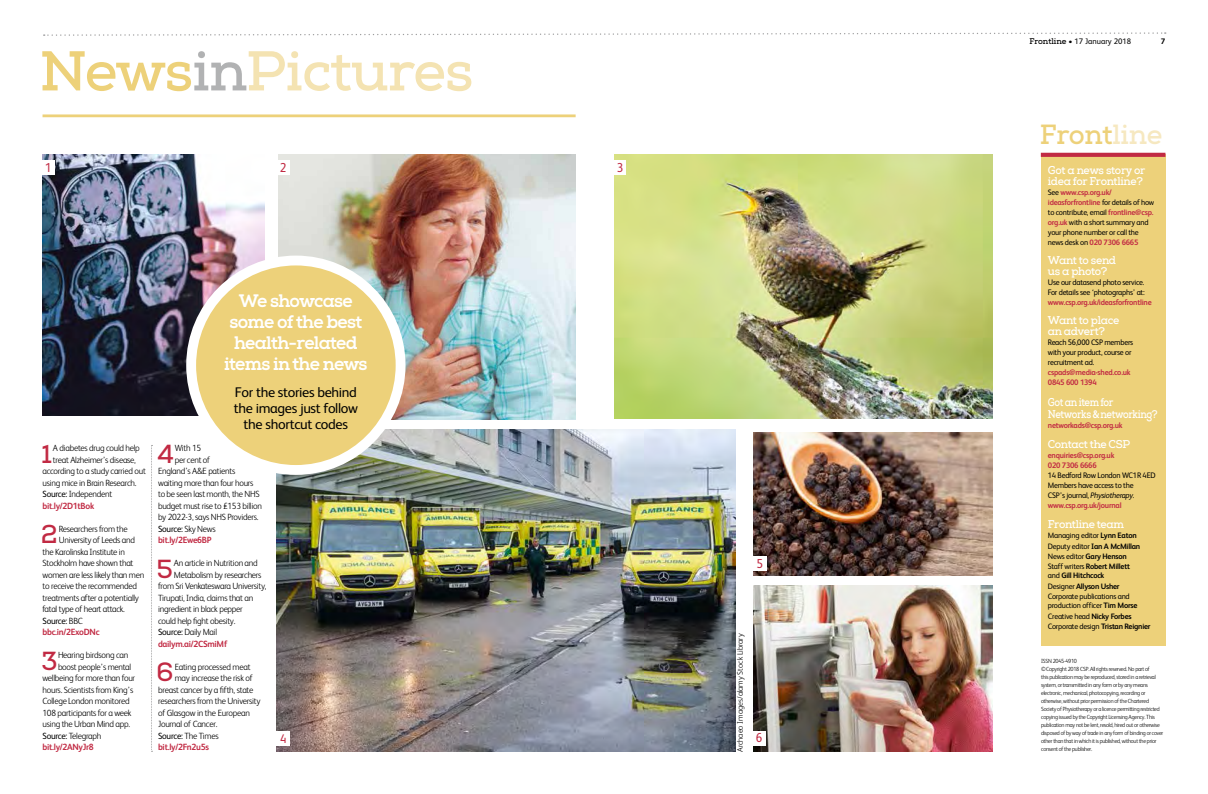
<style>
.page{position:relative;width:1208px;height:794px;background:#fff}
.page>*{position:absolute;margin:0;border:0;box-sizing:border-box;transform-origin:0 0}
.t1{font:700 56px "Nexa Slab";letter-spacing:-.02em;color:#f4e3b2}
.t2{font:700 27px "Nexa Slab";letter-spacing:-.01em;color:#edd17a}
.t3{font:700 25.4px "Nexa Slab";color:#c12a43}
.t4{font:800 18px/21px "Nexa Slab";letter-spacing:-.04em;color:#fff;text-align:center}
.t5{font:14px/16px "FS Albert";letter-spacing:-.025em;color:#000;text-align:center}
.t6{font:13px "FS Albert";color:#c12a43;scale:.92 1}
.t7{font:12.6px "FS Albert";color:#c12a43;scale:.92 1}
.t8{font:700 11px/11px "Nexa Slab";letter-spacing:-.03em;color:#fff}
.t9{font:700 11px/11.9px "Nexa Slab";letter-spacing:-.03em;color:#fff;scale:.86 1}
.t10{font:300 9px "FS Albert";letter-spacing:-.03em;color:#000}
.t11{font:700 9px "FS Albert";letter-spacing:-.03em;color:#c12a43}
.t12{font:9px "FS Albert";letter-spacing:-.03em;color:#000}
.t13{font:8px/10px "FS Albert";letter-spacing:-.03em;color:#000}
.t14{font:700 8px/10.7px "FS Albert";letter-spacing:-.03em;color:#c12a43}
.t15{font:300 8px "FS Albert";color:#000}
.t16{font:8px "FS Albert";color:#000}
.t17{font:700 8px "FS Albert";color:#000}
.t18{font:7.8px/10.4px "FS Albert";letter-spacing:-.03em;color:#000}
.t19{font:300 6px/8px "FS Albert";letter-spacing:-.04em;color:#000;scale:.95 1}
.s1{color:#edd17a}
.s2{color:#b1b2b3}
.s3{font-weight:400}
.s4{font-weight:300}
.s5{font-family:"Nexa Slab";font-weight:700}
.s6{color:#f6e8c0}
.s7{font-weight:700;color:#c12a43}
.s8{font-family:"FS Albert"}
.s9{font-style:italic}
.s10{font-weight:700}
</style>
<div class="page">
<img style="left:278px;top:155px;width:297px;height:264px">
<img style="left:43px;top:154px;width:222px;height:262px">
<img style="left:753px;top:432px;width:239px;height:143px">
<img style="left:276px;top:429px;width:459px;height:322px">
<img style="left:753px;top:585px;width:239px;height:166px">
<img style="left:615px;top:155px;width:377px;height:264px">
<div style="left:41px;top:160px;width:14px;height:15px;background:#fff"></div>
<div style="left:276px;top:160px;width:14px;height:15px;background:#fff"></div>
<div style="left:612px;top:160px;width:14px;height:15px;background:#fff"></div>
<div style="left:276px;top:730px;width:14px;height:15px;background:#fff"></div>
<div style="left:749px;top:556px;width:17px;height:14px;background:#fff"></div>
<div style="left:749px;top:730px;width:17px;height:15px;background:#fff"></div>
<svg style="left:151px;top:445px;width:1px;height:307px"></svg>
<div style="left:1040px;top:154px;width:125px;height:492px;background:#edd17a"></div>
<svg style="left:1040px;top:153px;width:125px;height:4px"></svg>
<div style="left:191px;top:260px;width:209px;height:210px;background:#edd17a;border-radius:50%"></div>
<div style="left:186px;top:255px;width:219px;height:220px;border:10px solid #fff;border-radius:50%"></div>
<svg style="left:44px;top:32px;width:1121px;height:4px"></svg>
<hr style="left:43px;top:114px;width:532px;height:3px;background:#edd17a">
<h1 class="t1" style="left:39px;top:37px;width:435px"><span class="s1">News</span><span class="s2">in</span>Pictures</h1>
<h3 class="t6" style="left:45px;top:159px;width:9px">1</h3>
<h3 class="t6" style="left:280px;top:159px;width:9px">2</h3>
<h3 class="t6" style="left:617px;top:159px;width:9px">3</h3>
<h3 class="t3" style="left:41px;top:438px;width:12px">1</h3>
<p class="t10" style="left:53px;top:442px;width:88px">A diabetes drug could help</p>
<p class="t10" style="left:53px;top:454px;width:84px">treat Alzheimer’s disease,</p>
<p class="t10" style="left:43px;top:465px;width:105px">according to a study carried out</p>
<p class="t10" style="left:43px;top:477px;width:95px">using mice in Brain Research.</p>
<p class="t10" style="left:43px;top:488px;width:71px"><span class="s3">Source:</span> Independent</p>
<p class="t11" style="left:43px;top:499px;width:53px">bit.ly/2D1tBok</p>
<h3 class="t3" style="left:41px;top:519px;width:18px">2</h3>
<p class="t10" style="left:59px;top:523px;width:70px">Researchers from the</p>
<p class="t10" style="left:59px;top:534px;width:78px">University of Leeds and</p>
<p class="t10" style="left:43px;top:546px;width:84px">the Karolinska Institute in</p>
<p class="t10" style="left:43px;top:557px;width:92px">Stockholm have shown that</p>
<p class="t10" style="left:43px;top:569px;width:103px">women are less likely than men</p>
<p class="t10" style="left:43px;top:580px;width:96px">to receive the recommended</p>
<p class="t10" style="left:43px;top:592px;width:98px">treatments after a potentially</p>
<p class="t10" style="left:43px;top:603px;width:84px">fatal type of heart attack.</p>
<p class="t12" style="left:43px;top:614px;width:42px">Source: <span class="s4">BBC</span></p>
<p class="t11" style="left:43px;top:626px;width:59px">bbc.in/2ExoDNc</p>
<h3 class="t3" style="left:41px;top:645px;width:17px">3</h3>
<p class="t10" style="left:58px;top:649px;width:72px">Hearing birdsong can</p>
<p class="t10" style="left:58px;top:661px;width:75px">boost people’s mental</p>
<p class="t10" style="left:43px;top:672px;width:94px">wellbeing for more than four</p>
<p class="t10" style="left:43px;top:684px;width:92px">hours. Scientists from King’s</p>
<p class="t10" style="left:43px;top:695px;width:89px">College London monitored</p>
<p class="t10" style="left:43px;top:707px;width:90px">108 participants for a week</p>
<p class="t10" style="left:43px;top:718px;width:89px">using the Urban Mind app.</p>
<p class="t10" style="left:43px;top:730px;width:60px"><span class="s3">Source:</span> Telegraph</p>
<p class="t11" style="left:43px;top:741px;width:53px">bit.ly/2ANyJr8</p>
<h3 class="t4" style="left:224px;top:290px;width:145px">We showcase some of the best health-related items in the news</h3>
<h3 class="t5" style="left:234px;top:384px;width:126px">For the stories behind the images just follow the shortcut codes</h3>
<h3 class="t3" style="left:158px;top:438px;width:18px">4</h3>
<p class="t10" style="left:175px;top:442px;width:28px">With 15</p>
<p class="t10" style="left:175px;top:454px;width:37px">per cent of</p>
<p class="t10" style="left:158px;top:465px;width:79px">England’s A&amp;E patients</p>
<p class="t10" style="left:158px;top:477px;width:97px">waiting more than four hours</p>
<p class="t10" style="left:158px;top:488px;width:103px">to be seen last month, the NHS</p>
<p class="t10" style="left:158px;top:500px;width:105px">budget must rise to £153 billion</p>
<p class="t10" style="left:158px;top:511px;width:102px">by 2022-3, says NHS Providers.</p>
<p class="t12" style="left:158px;top:522px;width:59px">Source: <span class="s4">Sky News</span></p>
<p class="t11" style="left:158px;top:534px;width:55px">bit.ly/2Ewe6BP</p>
<h3 class="t3" style="left:157px;top:553px;width:17px">5</h3>
<p class="t10" style="left:174px;top:557px;width:85px">An article in Nutrition and</p>
<p class="t10" style="left:174px;top:569px;width:89px">Metabolism by researchers</p>
<p class="t10" style="left:158px;top:580px;width:110px">from Sri Venkateswara University,</p>
<p class="t10" style="left:158px;top:592px;width:97px">Tirupati, India, claims that an</p>
<p class="t10" style="left:158px;top:603px;width:86px">ingredient in black pepper</p>
<p class="t10" style="left:158px;top:615px;width:79px">could help fight obesity.</p>
<p class="t10" style="left:158px;top:626px;width:61px"><span class="s3">Source:</span> Daily Mail</p>
<p class="t11" style="left:158px;top:637px;width:71px">dailym.ai/2CSmiMf</p>
<h3 class="t3" style="left:156px;top:657px;width:18px">6</h3>
<p class="t10" style="left:175px;top:661px;width:77px">Eating processed meat</p>
<p class="t10" style="left:175px;top:672px;width:79px">may increase the risk of</p>
<p class="t10" style="left:158px;top:684px;width:97px">breast cancer by a fifth, state</p>
<p class="t10" style="left:158px;top:695px;width:104px">researchers from the University</p>
<p class="t10" style="left:158px;top:707px;width:93px">of Glasgow in the European</p>
<p class="t10" style="left:158px;top:718px;width:61px">Journal of Cancer.</p>
<p class="t10" style="left:158px;top:730px;width:62px"><span class="s3">Source:</span> The Times</p>
<p class="t11" style="left:158px;top:741px;width:52px">bit.ly/2Fn2u5s</p>
<h3 class="t7" style="left:280px;top:730px;width:8px">4</h3>
<h3 class="t6" style="left:756px;top:555px;width:9px">5</h3>
<p class="t15" style="left:734px;top:752px;width:120px;rotate:-90deg">Archaeo Images/alamy Stock Library</p>
<h3 class="t6" style="left:756px;top:729px;width:9px">6</h3>
<p class="t16" style="left:1029px;top:36px;width:103px"><span class="s5">Frontline</span> • 17 January 2018</p>
<p class="t17" style="left:1161px;top:36px;width:6px">7</p>
<h2 class="t2" style="left:1040px;top:119px;width:124px">Front<span class="s6">line</span></h2>
<p class="t8" style="left:1048px;top:165px;width:99px">Got a news story or idea for Frontline?</p>
<p class="t18" style="left:1048px;top:187px;width:108px;line-height:10px">See <span class="s7">www.csp.org.uk/ ideasforfrontline</span> for details of how to contribute, email <span class="s7">frontline@csp. org.uk</span> with a short summary and your phone number or call the news desk on <span class="s7">020 7306 6665</span></p>
<p class="t8" style="left:1048px;top:255px;width:70px">Want to send us a photo?</p>
<p class="t13" style="left:1048px;top:277px;width:98px">Use our datasend photo service.<br>For details see ‘photographs’ at:</p>
<p class="t14" style="left:1048px;top:296px;width:105px">www.csp.org.uk/ideasforfrontline</p>
<p class="t8" style="left:1048px;top:315px;width:73px">Want to place an advert?</p>
<p class="t13" style="left:1048px;top:337px;width:87px">Reach 56,000 CSP members with your product, course or recruitment ad.</p>
<p class="t14" style="left:1048px;top:366px;width:84px">cspads@media-shed.co.uk<br>0845 600 1394</p>
<p class="t9" style="left:1048px;top:396px;width:129px">Got an item for<br>Networks <span class="s8">&amp;</span> networking?</p>
<p class="t14" style="left:1048px;top:419px;width:76px">networkads@csp.org.uk</p>
<p class="t8" style="left:1048px;top:438px;width:84px">Contact the CSP</p>
<p class="t14" style="left:1048px;top:449px;width:68px">enquiries@csp.org.uk<br>020 7306 6666</p>
<p class="t13" style="left:1048px;top:469px;width:109px">14 Bedford Row London WC1R 4ED<br>Members have access to the<br>CSP’s journal, <span class="s9">Physiotherapy</span>. <span class="s7">www.csp.org.uk/journal</span></p>
<p class="t8" style="left:1048px;top:518px;width:78px">Frontline team</p>
<p class="t18" style="left:1048px;top:530px;width:94px">Managing editor <span class="s10">Lynn Eaton<br></span>Deputy editor <span class="s10">Ian A McMillan<br></span>News editor <span class="s10">Gary Henson<br></span>Staff writers <span class="s10">Robert Millett</span></p>
<p class="t18" style="left:1048px;top:570px;width:83px">and <span class="s10">Gill Hitchcock<br></span>Designer <span class="s10">Allyson Usher<br></span>Corporate publications and</p>
<p class="t18" style="left:1048px;top:600px;width:104px">production officer <span class="s10">Tim Morse<br></span>Creative head <span class="s10">Nicky Forbes<br></span>Corporate design <span class="s10">Tristan Reignier</span></p>
<p class="t19" style="left:1041px;top:656px;width:130px">ISSN 2045-4910<br>©Copyright 2018 CSP. All rights reserved. No part of<br>this publication may be reproduced, stored in a retrieval system, or transmitted in any form or by any means electronic, mechanical, photocopying, recording or otherwise, without prior permission of the Chartered Society of Physiotherapy or a licence permitting restricted copying issued by the Copyright Licensing Agency. This publication may not be lent, resold, hired out or otherwise disposed of by way of trade in any form of binding or cover other than that in which it is published, without the prior consent of the publisher.</p>
</div>
